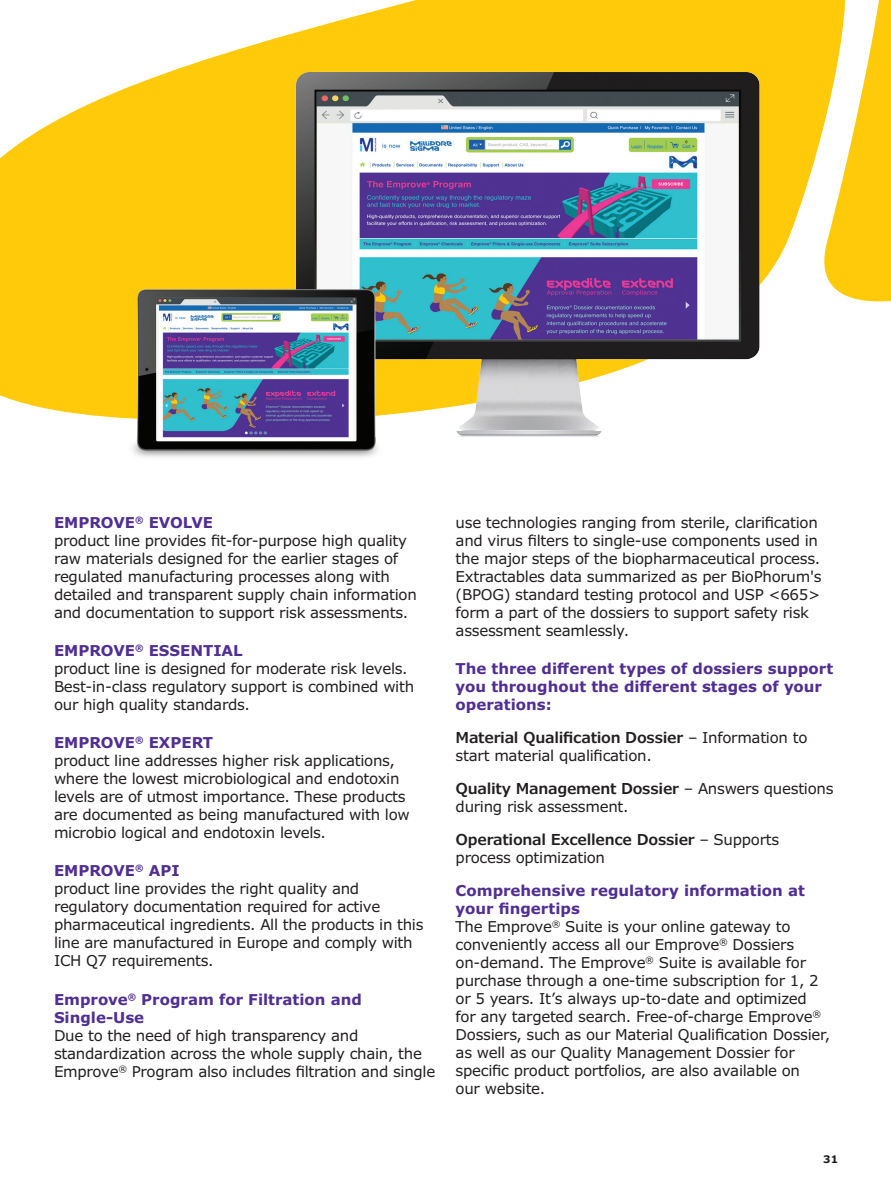
<style>
.page{position:relative;width:891px;height:1188px;background:#fff}
.page>*{position:absolute;margin:0;border:0;box-sizing:border-box;transform-origin:0 0}
.Body_Copy_9_11{font:15px/18px "Verdana Pro";letter-spacing:-.02em;color:#231f20}
.Body_Copy_9_11-2{font:700 15px/18px "Verdana Pro";color:#502e92}
.Body_Copy_9_11-3{font:600 15px/18px "Verdana Pro";letter-spacing:-.02em;color:#231f20}
.t1{font:700 10.5px "Verdana Pro";color:#231f20}
.s1{font-weight:700;color:#502e92}
.s2{font-weight:600}
.s3{font-weight:400}
</style>
<div class="page">
<svg style="left:850px;top:0;width:41px;height:302px"></svg>
<svg style="left:0;top:0;width:850px;height:410px;fill:#feca0a"></svg>
<img style="left:54px;top:4px;width:794px;height:453px">
<p class="Body_Copy_9_11" style="left:54px;top:513px;width:364px"><span class="s1">EMPROVE</span><sup>®</sup> <span class="s1">EVOLVE<br></span>product line provides fit-for-purpose high quality raw materials designed for the earlier stages of regulated manufacturing processes along with detailed and transparent supply chain information and documentation to support risk assessments.</p>
<p class="Body_Copy_9_11" style="left:54px;top:642px;width:362px"><span class="s1">EMPROVE</span><sup>®</sup> <span class="s1">ESSENTIAL<br></span>product line is designed for moderate risk levels.<br>Best-in-class regulatory support is combined with our high quality standards.</p>
<p class="Body_Copy_9_11" style="left:54px;top:734px;width:357px"><span class="s1">EMPROVE</span><sup>®</sup> <span class="s1">EXPERT<br></span>product line addresses higher risk applications, where the lowest microbiological and endotoxin levels are of utmost importance. These products are documented as being manufactured with low microbio logical and endotoxin levels.</p>
<p class="Body_Copy_9_11" style="left:54px;top:862px;width:371px"><span class="s1">EMPROVE</span><sup>®</sup> <span class="s1">API<br></span>product line provides the right quality and regulatory documentation required for active pharmaceutical ingredients. All the products in this line are manufactured in Europe and comply with ICH Q7 requirements.</p>
<p class="Body_Copy_9_11" style="left:54px;top:990px;width:383px"><span class="s1">Emprove</span><sup>®</sup> <span class="s1">Program for Filtration and Single-Use<br></span>Due to the need of high transparency and standardization across the whole supply chain, the Emprove<sup>®</sup> Program also includes filtration and single</p>
<p class="Body_Copy_9_11" style="left:456px;top:513px;width:367px">use technologies ranging from sterile, clarification and virus filters to single-use components used in the major steps of the biopharmaceutical process.<br>Extractables data summarized as per BioPhorum's (BPOG) standard testing protocol and USP &lt;665&gt; form a part of the dossiers to support safety risk assessment seamlessly.</p>
<p class="Body_Copy_9_11-2" style="left:456px;top:660px;width:379px">The three different types of dossiers support you throughout the different stages of your operations:</p>
<p class="Body_Copy_9_11" style="left:456px;top:729px;width:353px"><span class="s2">Material Qualification Dossier</span> – Information to start material qualification.</p>
<p class="Body_Copy_9_11" style="left:456px;top:780px;width:379px"><span class="s2">Quality Management Dossier</span> – Answers questions during risk assessment.</p>
<p class="Body_Copy_9_11-3" style="left:456px;top:831px;width:325px">Operational Excellence Dossier <span class="s3">– Supports process optimization</span></p>
<p class="Body_Copy_9_11" style="left:456px;top:882px;width:376px"><span class="s1">Comprehensive regulatory information at your fingertips<br></span>The Emprove<sup>®</sup> Suite is your online gateway to conveniently access all our Emprove<sup>®</sup> Dossiers on-demand. The Emprove<sup>®</sup> Suite is available for purchase through a one-time subscription for 1, 2 or 5 years. It’s always up-to-date and optimized for any targeted search. Free-of-charge Emprove<sup>® </sup>Dossiers, such as our Material Qualification Dossier, as well as our Quality Management Dossier for specific product portfolios, are also available on<br>our website.</p>
<p class="t1" style="left:823px;top:1152px;width:16px">31</p>
</div>
